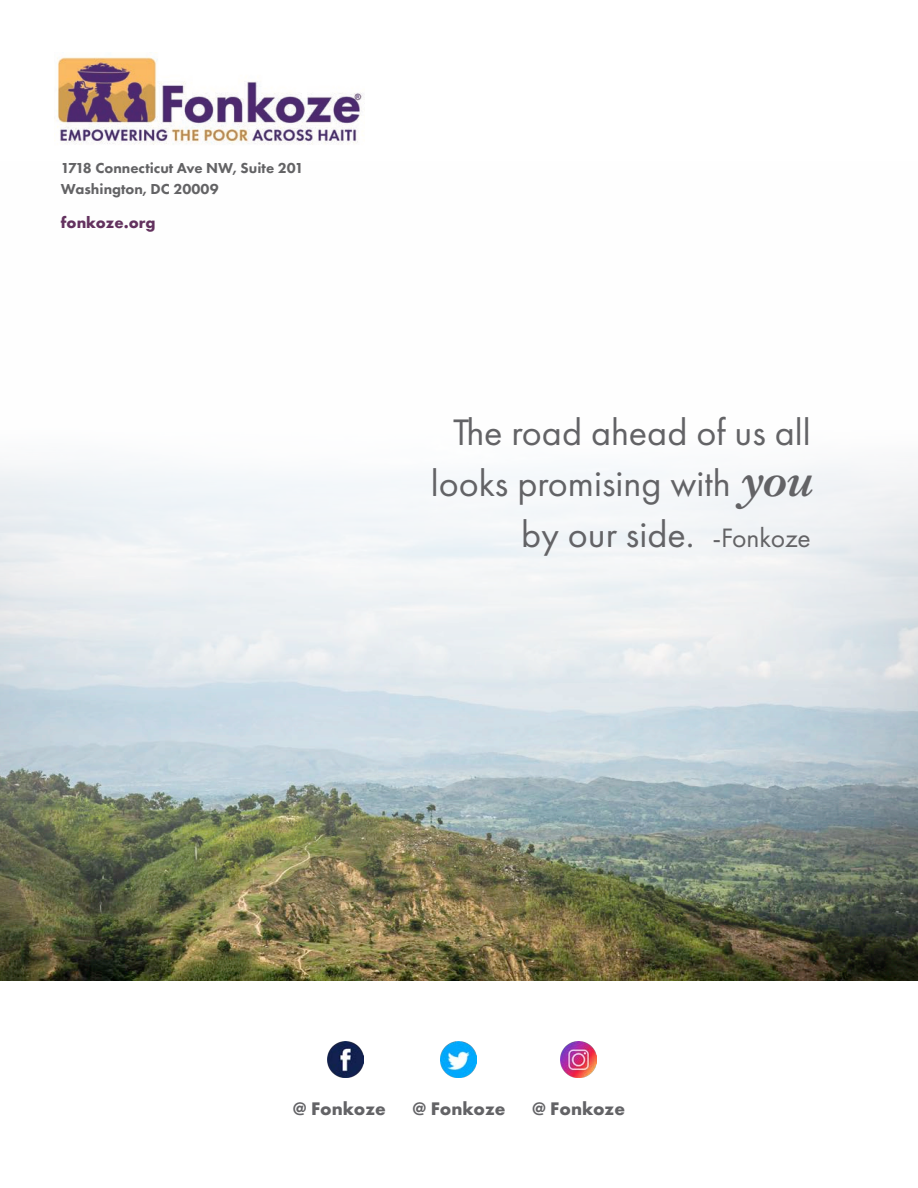
<style>
.page{position:relative;width:918px;height:1188px;background:#fff}
.page>*{position:absolute;margin:0;border:0;box-sizing:border-box;transform-origin:0 0}
.Box_Text__Drop_Cap-3{font:38.25px "Futura PT";color:#636366}
.t1{font:700 18.9px "Futura PT";color:#636366}
.sub_head{font:700 16.5px "Futura PT";color:#63325f}
.sub_head-2{font:800 15px "Futura PT";color:#636366}
.s1{font-family:"Bell MT Std";font-weight:700;font-style:italic;font-size:49.65px}
.s2{font-size:27.6px}
</style>
<div class="page">
<img style="left:57px;top:57px;width:307px;height:88px">
<img style="left:0;top:467px;width:918px;height:513px">
<img style="left:327px;top:1042px;width:36px;height:36px">
<img style="left:441px;top:1042px;width:36px;height:36px">
<img style="left:561px;top:1042px;width:36px;height:36px">
<p class="sub_head-2" style="left:61px;top:158px;width:244px">1718 Connecticut Ave NW, Suite 201</p>
<p class="sub_head-2" style="left:61px;top:179px;width:160px">Washington, DC 20009</p>
<p class="sub_head" style="left:61px;top:212px;width:96px">fonkoze.org</p>
<p class="Box_Text__Drop_Cap-3" style="left:453px;top:409px;width:359px">The road ahead of us all</p>
<p class="Box_Text__Drop_Cap-3" style="left:431px;top:460px;width:381px">looks promising with <span class="s1">you</span></p>
<p class="Box_Text__Drop_Cap-3" style="left:521px;top:511px;width:291px">by our side. <span class="s2">-Fonkoze</span></p>
<p class="t1" style="left:293px;top:1096px;width:95px">@ Fonkoze</p>
<p class="t1" style="left:412px;top:1096px;width:95px">@ Fonkoze</p>
<p class="t1" style="left:532px;top:1096px;width:95px">@ Fonkoze</p>
</div>
